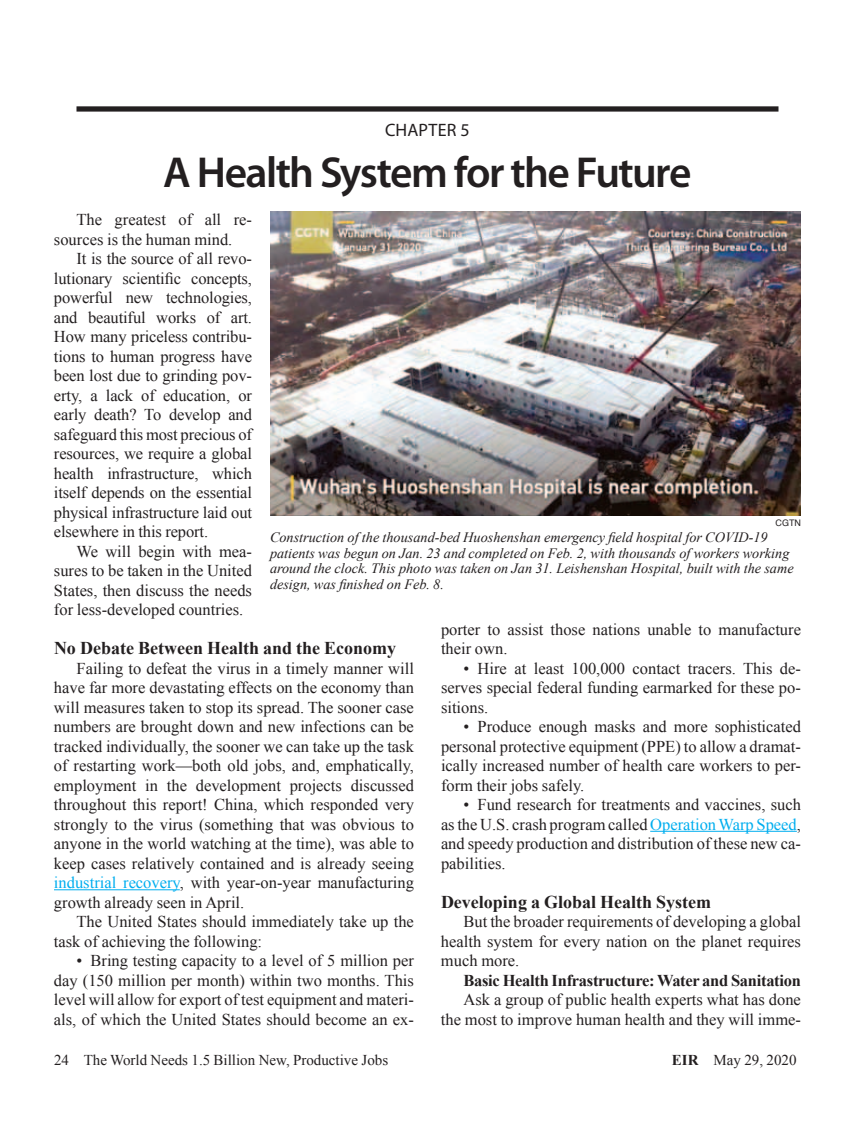
<style>
.page{position:relative;width:864px;height:1134px;background:#fff}
.page>*{position:absolute;margin:0;border:0;box-sizing:border-box;transform-origin:0 0}
.t1{font:600 43.5px "Myriad Pro";letter-spacing:-.035em;color:#231f20}
.t2{font:700 18px "Times New Roman";color:#231f20}
.t3{font:18px "Myriad Pro";letter-spacing:.005em;color:#231f20}
.t4{font:16.5px/19.5px "Times New Roman";color:#231f20;text-align:justify}
.t5{font:700 16.5px "Times New Roman";letter-spacing:-.015em;color:#231f20}
.t6{font:15px "Times New Roman";color:#231f20}
.t7{font:italic 14.25px/15.8px "Times New Roman";color:#231f20}
.t8{font:9px "Helvetica";color:#231f20}
.s1{color:#00aeef}
.s2{font-weight:700}
</style>
<div class="page">
<hr style="left:54px;top:889px;width:126px;height:1px;background:#00aeef">
<hr style="left:650px;top:831px;width:147px;height:1px;background:#00aeef">
<div style="left:76px;top:106px;width:702px;height:6px;background:#231f20"></div>
<img style="left:270px;top:211px;width:531px;height:305px">
<p class="t3" style="left:385px;top:118px;width:86px">CHAPTER 5</p>
<h1 class="t1" style="left:163px;top:144px;width:530px">A Health System for the Future</h1>
<p class="t4" style="left:54px;top:209px;width:199px;text-indent:23px">The greatest of all re&shy;sources is the human mind.</p>
<p class="t4" style="left:54px;top:248px;width:200px;text-indent:23px">It is the source of all revo&shy;lutionary scientific concepts, powerful new technologies, and beautiful works of art.<br>How many priceless contribu&shy;tions to human progress have been lost due to grinding pov&shy;erty, a lack of education, or early death? To develop and safeguard this most precious of resources, we require a global health infrastructure, which itself depends on the essential physical infrastructure laid out elsewhere in this report.</p>
<p class="t4" style="left:54px;top:541px;width:200px;text-indent:23px">We will begin with mea&shy;sures to be taken in the United States, then discuss the needs for less-developed countries.</p>
<p class="t2" style="left:54px;top:636px;width:344px">No Debate Between Health and the Economy</p>
<p class="t4" style="left:54px;top:658px;width:361px;text-indent:23px">Failing to defeat the virus in a timely manner will have far more devastating effects on the economy than will measures taken to stop its spread. The sooner case numbers are brought down and new infections can be tracked individually, the sooner we can take up the task of restarting work—both old jobs, and, emphatically, employment in the development projects discussed throughout this report! China, which responded very strongly to the virus (something that was obvious to anyone in the world watching at the time), was able to keep cases relatively contained and is already seeing <span class="s1">industrial recovery</span>, with year-on-year manufacturing growth already seen in April.</p>
<p class="t4" style="left:54px;top:912px;width:361px;text-indent:23px">The United States should immediately take up the task of achieving the following:</p>
<p class="t4" style="left:54px;top:951px;width:362px;text-indent:23px">• Bring testing capacity to a level of 5 million per day (150 million per month) within two months. This level will allow for export of test equipment and materi&shy;als, of which the United States should become an ex-</p>
<p class="t8" style="left:776px;top:516px;width:27px">CGTN</p>
<p class="t7" style="left:270px;top:529px;width:525px">Construction of the thousand-bed Huoshenshan emergency field hospital for COVID-19 patients was begun on Jan. 23 and completed on Feb. 2, with thousands of workers working around the clock. This photo was taken on Jan 31. Leishenshan Hospital, built with the same design, was finished on Feb. 8.</p>
<p class="t4" style="left:441px;top:619px;width:362px">porter to assist those nations unable to manufacture their own.</p>
<p class="t4" style="left:441px;top:658px;width:362px;text-indent:23px">• Hire at least 100,000 contact tracers. This de&shy;serves special federal funding earmarked for these po&shy;sitions.</p>
<p class="t4" style="left:441px;top:716px;width:362px;text-indent:23px">• Produce enough masks and more sophisticated personal protective equipment (PPE) to allow a dramat&shy;ically increased number of health care workers to per&shy;form their jobs safely.</p>
<p class="t4" style="left:441px;top:795px;width:362px;text-indent:23px">• Fund research for treatments and vaccines, such as the U.S. crash program called <span class="s1">Operation Warp Speed</span>, and speedy production and distribution of these new ca&shy;pabilities.</p>
<p class="t2" style="left:441px;top:889px;width:272px">Developing a Global Health System</p>
<p class="t4" style="left:441px;top:911px;width:362px;text-indent:23px">But the broader requirements of developing a global health system for every nation on the planet requires much more.</p>
<p class="t5" style="left:464px;top:969px;width:339px">Basic Health Infrastructure: Water and Sanitation</p>
<p class="t4" style="left:441px;top:989px;width:361px;text-align:right">Ask a group of public health experts what has done the most to improve human health and they will imme-</p>
<p class="t6" style="left:54px;top:1050px;width:336px">24 The World Needs 1.5 Billion New, Productive Jobs</p>
<p class="t6" style="left:672px;top:1050px;width:126px"><span class="s2">EIR</span> May 29, 2020</p>
</div>
